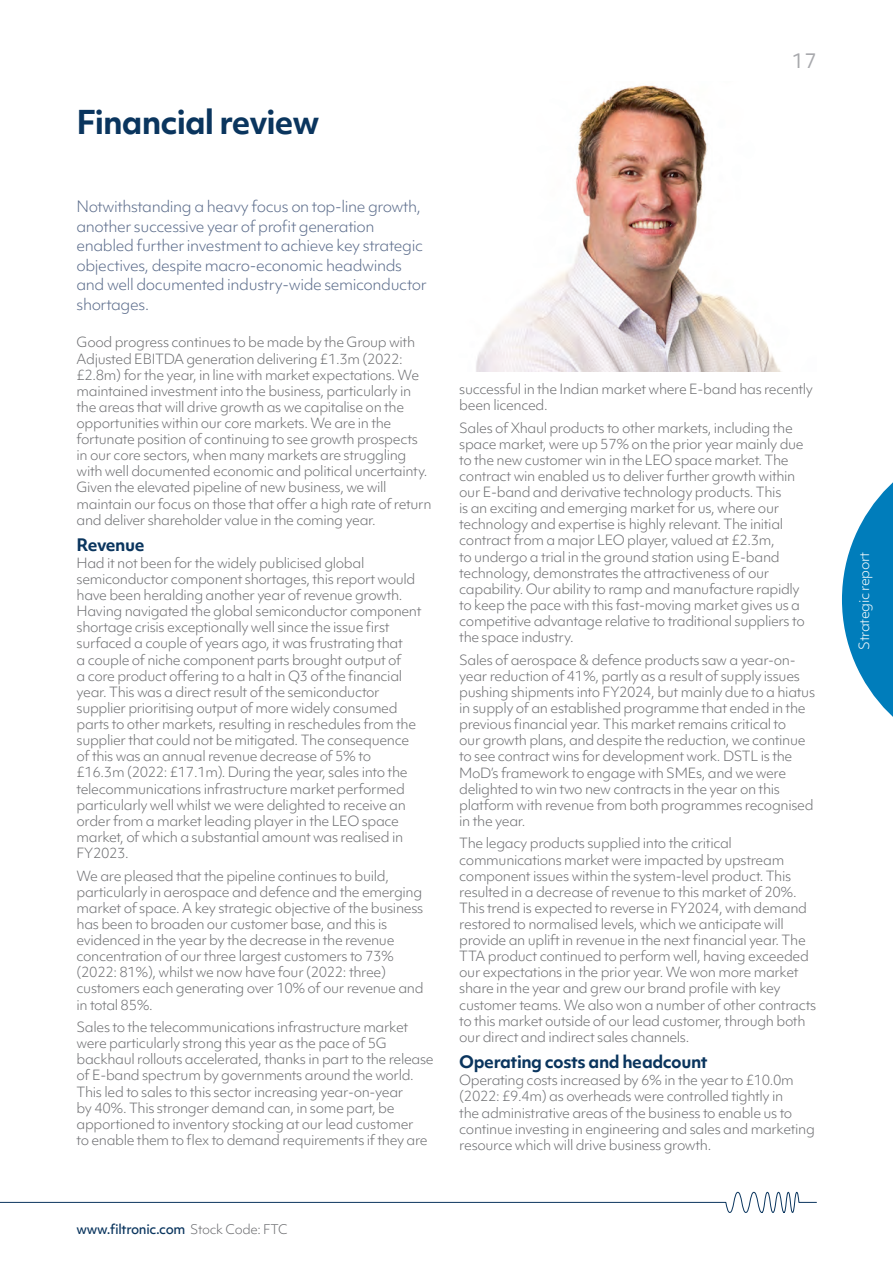
<style>
.page{position:relative;width:893px;height:1263px;background:#fff}
.page>*{position:absolute;margin:0;border:0;box-sizing:border-box;transform-origin:0 0}
.t1{font:700 31.5px "Objektiv Mk 1";letter-spacing:-.025em;color:#0a355e}
.t2{font:19.5px "Objektiv Mk 1";color:#a8a9ad}
.t3{font:700 16.5px "Objektiv Mk 1";letter-spacing:-.025em;color:#0a355e}
.t4{font:300 15px/19.5px "Objektiv Mk 1";letter-spacing:-.025em;color:#5b6c8b}
.t5{font:300 13.5px/16px "Objektiv Mk 1";letter-spacing:-.025em;color:#6c6d70}
.t6{font:300 13.5px "Objektiv Mk 1";letter-spacing:-.025em;color:#fff}
.t7{font:500 12.75px "Objektiv Mk 1";letter-spacing:-.025em;color:#0a355e}
.s1{font-weight:300;color:#6c6d70}
</style>
<div class="page">
<svg style="left:0;top:1192px;width:817px;height:21px"></svg>
<svg style="left:842px;top:482px;width:51px;height:235px"></svg>
<img style="left:476px;top:85px;width:304px;height:286px">
<h1 class="t1" style="left:77px;top:100px;width:244px">Financial review</h1>
<p class="t4" style="left:77px;top:197px;width:352px">Notwithstanding a heavy focus on top-line growth, another successive year of profit generation enabled further investment to achieve key strategic objectives, despite macro-economic headwinds and well documented industry-wide semiconductor shortages.</p>
<p class="t5" style="left:77px;top:334px;width:356px">Good progress continues to be made by the Group with Adjusted EBITDA generation delivering £1.3m (2022: £2.8m) for the year, in line with market expectations. We maintained investment into the business, particularly in the areas that will drive growth as we capitalise on the opportunities within our core markets. We are in the fortunate position of continuing to see growth prospects in our core sectors, when many markets are struggling with well documented economic and political uncertainty.<br>Given the elevated pipeline of new business, we will maintain our focus on those that offer a high rate of return and deliver shareholder value in the coming year.</p>
<p class="t3" style="left:77px;top:533px;width:70px">Revenue</p>
<p class="t5" style="left:77px;top:555px;width:346px">Had it not been for the widely publicised global semiconductor component shortages, this report would have been heralding another year of revenue growth.<br>Having navigated the global semiconductor component shortage crisis exceptionally well since the issue first surfaced a couple of years ago, it was frustrating that<br>a couple of niche component parts brought output of<br>a core product offering to a halt in Q3 of the financial year. This was a direct result of the semiconductor supplier prioritising output of more widely consumed parts to other markets, resulting in reschedules from the supplier that could not be mitigated. The consequence of this was an annual revenue decrease of 5% to £16.3m (2022: £17.1m). During the year, sales into the telecommunications infrastructure market performed particularly well whilst we were delighted to receive an order from a market leading player in the LEO space market, of which a substantial amount was realised in FY2023.</p>
<p class="t5" style="left:77px;top:867px;width:349px">We are pleased that the pipeline continues to build, particularly in aerospace and defence and the emerging market of space. A key strategic objective of the business has been to broaden our customer base, and this is evidenced in the year by the decrease in the revenue concentration of our three largest customers to 73% (2022: 81%), whilst we now have four (2022: three) customers each generating over 10% of our revenue and in total 85%.</p>
<p class="t5" style="left:77px;top:1019px;width:359px">Sales to the telecommunications infrastructure market were particularly strong this year as the pace of 5G backhaul rollouts accelerated, thanks in part to the release of E-band spectrum by governments around the world.<br>This led to sales to this sector increasing year-on-year<br>by 40%. This stronger demand can, in some part, be apportioned to inventory stocking at our lead customer<br>to enable them to flex to demand requirements if they are</p>
<h2 class="t2" style="left:792px;top:47px;width:26px">17</h2>
<p class="t5" style="left:459px;top:381px;width:355px">successful in the Indian market where E-band has recently been licenced.</p>
<p class="t5" style="left:459px;top:419px;width:347px">Sales of Xhaul products to other markets, including the space market, were up 57% on the prior year mainly due to the new customer win in the LEO space market. The contract win enabled us to deliver further growth within our E-band and derivative technology products. This<br>is an exciting and emerging market for us, where our technology and expertise is highly relevant. The initial contract from a major LEO player, valued at £2.3m,<br>to undergo a trial in the ground station using E-band technology, demonstrates the attractiveness of our capability. Our ability to ramp and manufacture rapidly to keep the pace with this fast-moving market gives us a competitive advantage relative to traditional suppliers to the space industry.</p>
<p class="t5" style="left:459px;top:651px;width:357px">Sales of aerospace &amp; defence products saw a year-on&shy;year reduction of 41%, partly as a result of supply issues pushing shipments into FY2024, but mainly due to a hiatus in supply of an established programme that ended in the previous financial year. This market remains critical to<br>our growth plans, and despite the reduction, we continue to see contract wins for development work. DSTL is the MoD’s framework to engage with SMEs, and we were delighted to win two new contracts in the year on this platform with revenue from both programmes recognised in the year.</p>
<p class="t5" style="left:459px;top:835px;width:359px">The legacy products supplied into the critical communications market were impacted by upstream component issues within the system-level product. This resulted in a decrease of revenue to this market of 20%.<br>This trend is expected to reverse in FY2024, with demand restored to normalised levels, which we anticipate will provide an uplift in revenue in the next financial year. The TTA product continued to perform well, having exceeded our expectations in the prior year. We won more market share in the year and grew our brand profile with key customer teams. We also won a number of other contracts to this market outside of our lead customer, through both our direct and indirect sales channels.</p>
<p class="t3" style="left:459px;top:1050px;width:250px">Operating costs and headcount</p>
<p class="t5" style="left:459px;top:1072px;width:357px">Operating costs increased by 6% in the year to £10.0m (2022: £9.4m) as overheads were controlled tightly in<br>the administrative areas of the business to enable us to continue investing in engineering and sales and marketing resource which will drive business growth.</p>
<p class="t7" style="left:77px;top:1221px;width:213px">www.filtronic.com <span class="s1">Stock Code: FTC</span></p>
<p class="t6" style="left:855px;top:650px;width:99px;rotate:-90deg">Strategic report</p>
</div>
